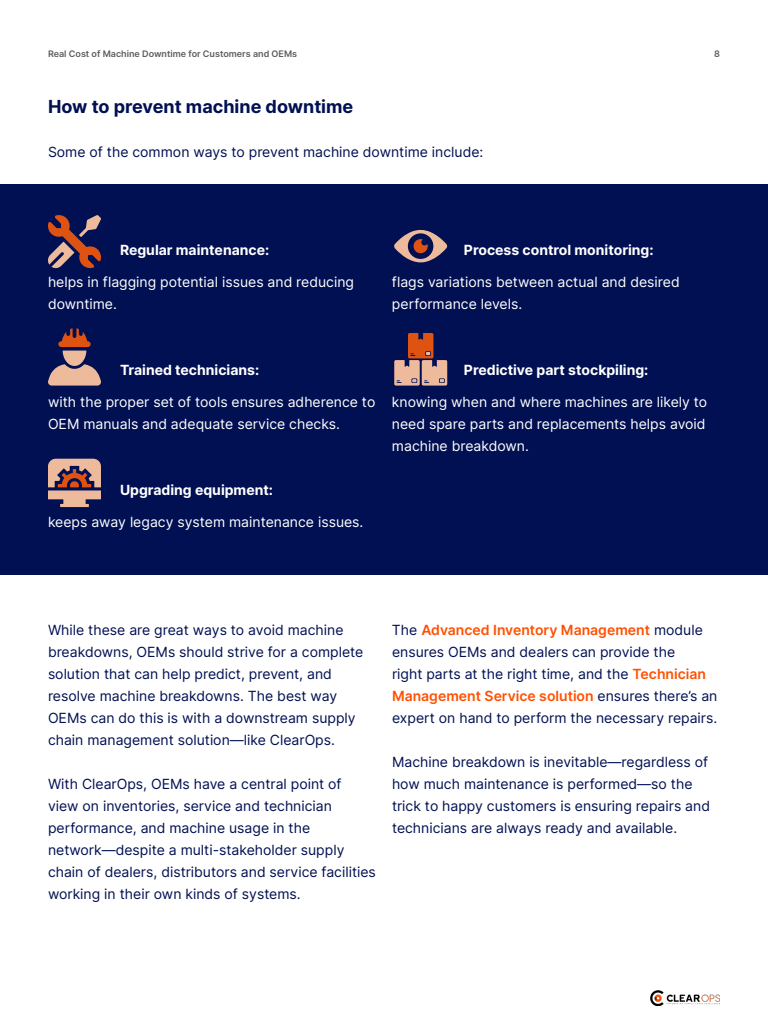
<style>
.page{position:relative;width:768px;height:1024px;background:#fff}
.page>*{position:absolute;margin:0;border:0;box-sizing:border-box;transform-origin:0 0}
.t1{font:700 18px "Inter";color:#001052}
.t2{font:14px/22px "Inter";color:#001052}
.t3{font:14px/22px "Inter";color:#fff}
.t4{font:700 14px "Inter";color:#fff}
.t5{font:600 9px "Inter";color:#000}
.s1{font-weight:600;color:#ff5000}
</style>
<div class="page">
<img style="left:650px;top:990px;width:70px;height:16px">
<div style="left:0;top:184px;width:768px;height:391px;background:#001052"></div>
<svg style="left:48px;top:215px;width:53px;height:53px"></svg>
<svg style="left:48px;top:328px;width:53px;height:58px"></svg>
<svg style="left:48px;top:459px;width:53px;height:48px"></svg>
<svg style="left:394px;top:229px;width:53px;height:33px"></svg>
<svg style="left:394px;top:333px;width:53px;height:53px"></svg>
<p class="t5" style="left:48px;top:47px;width:251px">Real Cost of Machine Downtime for Customers and OEMs</p>
<p class="t5" style="left:714px;top:47px;width:7px">8</p>
<p class="t1" style="left:48px;top:94px;width:307px">How to prevent machine downtime</p>
<p class="t2" style="left:48px;top:140px;width:437px">Some of the common ways to prevent machine downtime include:</p>
<p class="t4" style="left:120px;top:240px;width:151px">Regular maintenance:</p>
<p class="t3" style="left:48px;top:271px;width:308px">helps in flagging potential issues and reducing downtime.</p>
<p class="t4" style="left:464px;top:240px;width:191px">Process control monitoring:</p>
<p class="t3" style="left:392px;top:271px;width:289px">flags variations between actual and desired performance levels.</p>
<p class="t4" style="left:120px;top:360px;width:141px">Trained technicians:</p>
<p class="t3" style="left:48px;top:391px;width:329px">with the proper set of tools ensures adherence to<br>OEM manuals and adequate service checks.</p>
<p class="t4" style="left:120px;top:480px;width:155px">Upgrading equipment:</p>
<p class="t3" style="left:48px;top:511px;width:317px">keeps away legacy system maintenance issues.</p>
<p class="t4" style="left:464px;top:360px;width:186px">Predictive part stockpiling:</p>
<p class="t3" style="left:392px;top:391px;width:317px">knowing when and where machines are likely to need spare parts and replacements helps avoid machine breakdown.</p>
<p class="t2" style="left:48px;top:619px;width:317px">While these are great ways to avoid machine breakdowns, OEMs should strive for a complete solution that can help predict, prevent, and resolve machine breakdowns. The best way OEMs can do this is with a downstream supply chain management solution—like ClearOps.</p>
<p class="t2" style="left:48px;top:773px;width:329px">With ClearOps, OEMs have a central point of<br>view on inventories, service and technician performance, and machine usage in the network—despite a multi-stakeholder supply chain of dealers, distributors and service facilities working in their own kinds of systems.</p>
<p class="t2" style="left:392px;top:619px;width:327px">The <span class="s1">Advanced Inventory Management</span> module ensures OEMs and dealers can provide the<br>right parts at the right time, and the <span class="s1">Technician Management Service solution</span> ensures there’s an expert on hand to perform the necessary repairs.</p>
<p class="t2" style="left:392px;top:751px;width:320px">Machine breakdown is inevitable—regardless of how much maintenance is performed—so the trick to happy customers is ensuring repairs and technicians are always ready and available.</p>
</div>
